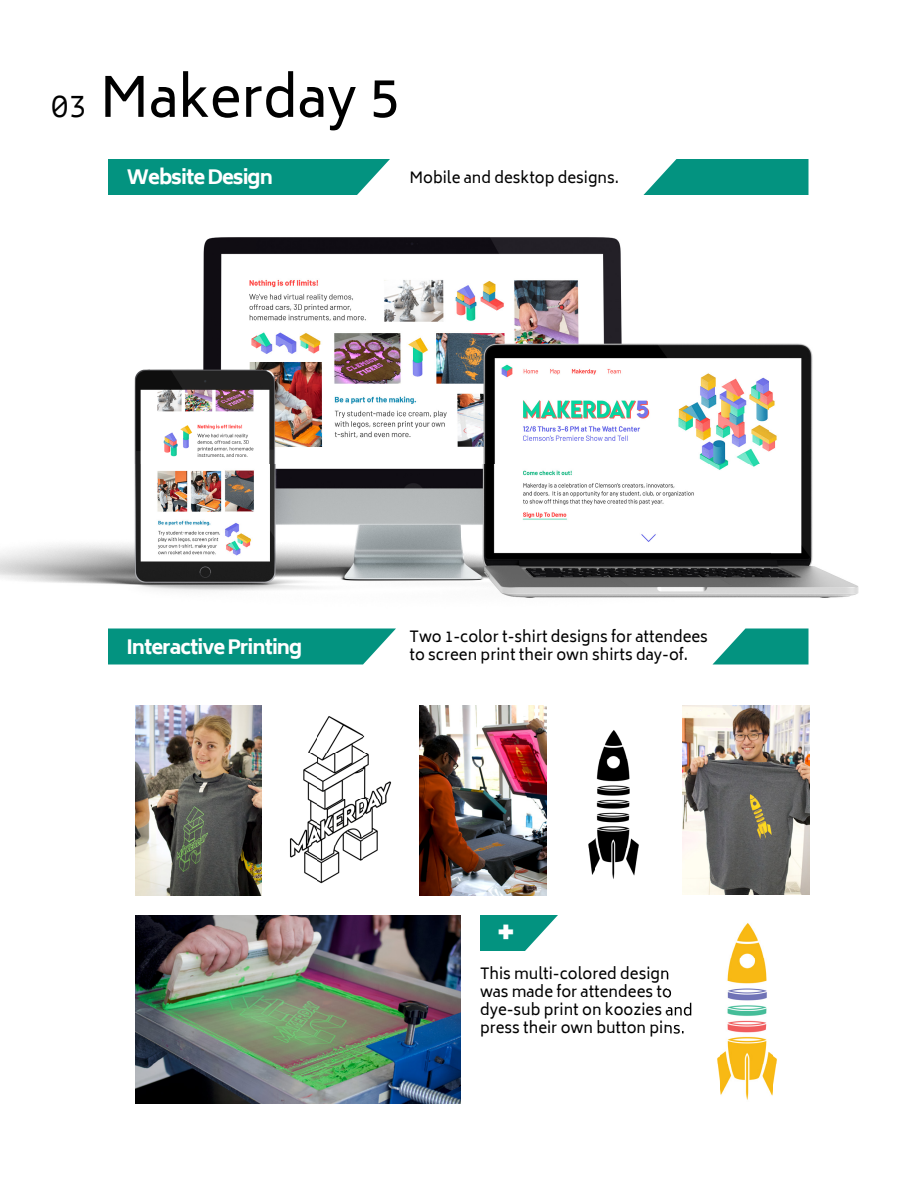
<style>
.page{position:relative;width:918px;height:1188px;background:#fff}
.page>*{position:absolute;margin:0;border:0;box-sizing:border-box;transform-origin:0 0}
.t1{font:54px "Biryani";color:#000}
.t2{font:800 34.5px "Biryani";color:#fff}
.t3{font:800 19.5px "Biryani";letter-spacing:-.05em;color:#fff}
.t4{font:15px/18px "Biryani";color:#000}
.s1{font-family:"PT Mono";font-size:30px}
</style>
<div class="page">
<img style="left:0;top:237px;width:859px;height:361px">
<div style="left:108px;top:159px;width:282px;height:36px;background:#039380"></div>
<svg style="left:644px;top:159px;width:164px;height:36px;background:#1b9d8c"></svg>
<svg style="left:108px;top:628px;width:288px;height:36px;background:#149a88"></svg>
<svg style="left:713px;top:628px;width:95px;height:36px"></svg>
<svg style="left:480px;top:915px;width:78px;height:36px"></svg>
<img style="left:588px;top:730px;width:51px;height:149px">
<img style="left:289px;top:716px;width:103px;height:168px">
<img style="left:682px;top:705px;width:127px;height:190px">
<img style="left:135px;top:705px;width:127px;height:191px">
<img style="left:420px;top:705px;width:127px;height:191px">
<img style="left:690px;top:923px;width:87px;height:177px">
<svg style="left:668px;top:973px;width:4px;height:25px"></svg>
<img style="left:668px;top:1003px;width:25px;height:16px">
<img style="left:668px;top:1024px;width:16px;height:10px">
<img style="left:135px;top:915px;width:325px;height:189px">
<h1 class="t1" style="left:51px;top:67px;width:350px"><span class="s1">03</span> Makerday 5</h1>
<h3 class="t3" style="left:126px;top:166px;width:148px">Website Design</h3>
<p class="t4" style="left:410px;top:169px;width:211px">Mobile and desktop designs.</p>
<h3 class="t3" style="left:126px;top:636px;width:178px">Interactive Printing</h3>
<p class="t4" style="left:410px;top:628px;width:300px">Two 1-color t-shirt designs for attendees to screen print their own shirts day-of.</p>
<h2 class="t2" style="left:496px;top:912px;width:20px">+</h2>
<p class="t4" style="left:480px;top:965px;width:214px">This multi-colored design was made for attendees to dye-sub print on koozies and press their own button pins.</p>
</div>
